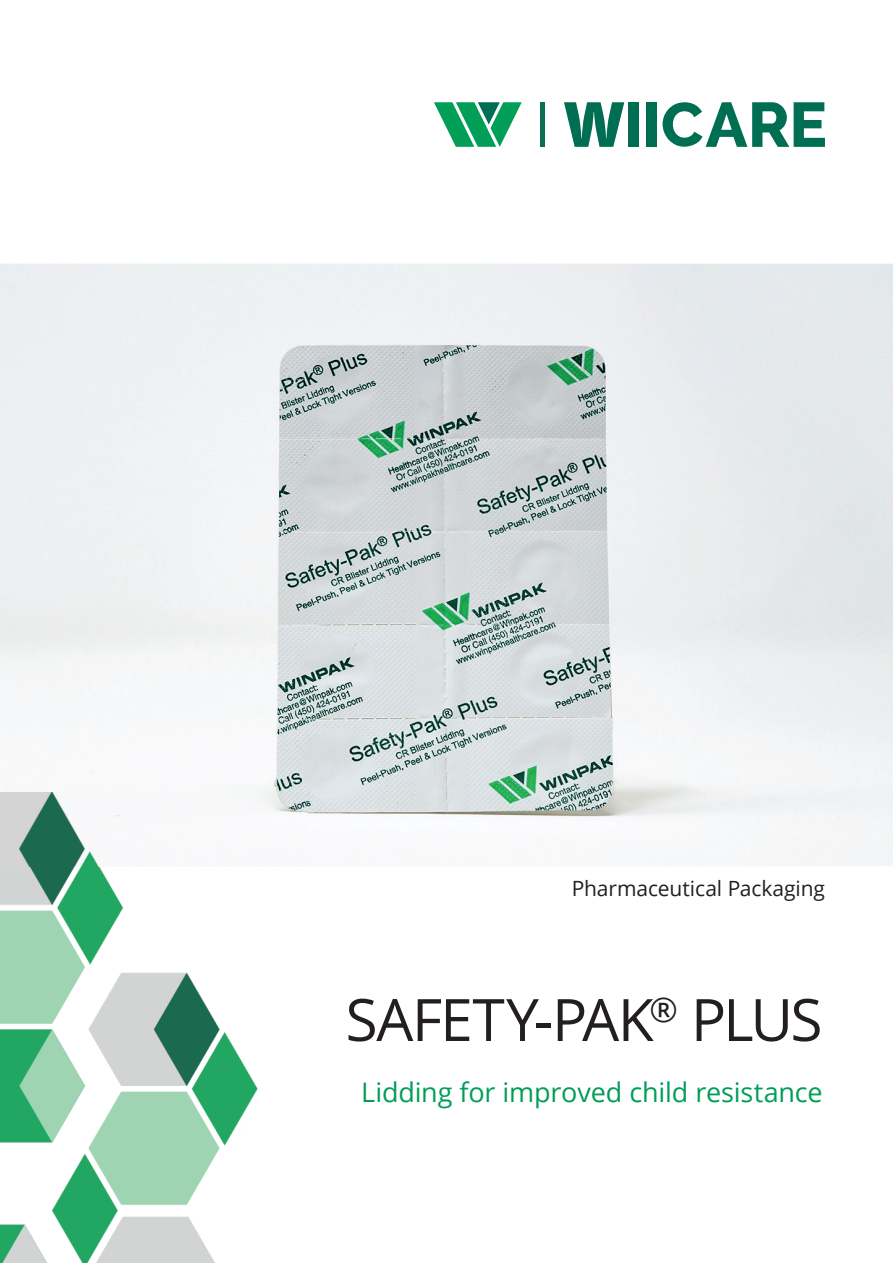
<style>
.page{position:relative;width:893px;height:1263px;background:#fff}
.page>*{position:absolute;margin:0;border:0;box-sizing:border-box;transform-origin:0 0}
.t1{font:58.5px "Open Sans";letter-spacing:-.03em;color:#231f20}
.t2{font:27px "Open Sans";letter-spacing:-.005em;color:#009e57}
.t3{font:21px "Open Sans";letter-spacing:-.005em;color:#231f20}
</style>
<div class="page">
<img style="left:0;top:264px;width:893px;height:602px">
<svg style="left:434px;top:102px;width:88px;height:45px"></svg>
<hr style="left:541px;top:102px;width:4px;height:45px;background:#0c6f53">
<svg style="left:564px;top:102px;width:60px;height:45px"></svg>
<div style="left:629px;top:102px;width:10px;height:45px;background:#006e53"></div>
<div style="left:647px;top:102px;width:10px;height:45px;background:#006e53"></div>
<svg style="left:663px;top:102px;width:162px;height:45px"></svg>
<img style="left:0;top:792px;width:306px;height:471px">
<p class="t3" style="left:572px;top:874px;width:255px">Pharmaceutical Packaging</p>
<h1 class="t1" style="left:345px;top:980px;width:478px">SAFETY-PAK<sup>®</sup> PLUS</h1>
<p class="t2" style="left:361px;top:1073px;width:463px">Lidding for improved child resistance</p>
</div>
